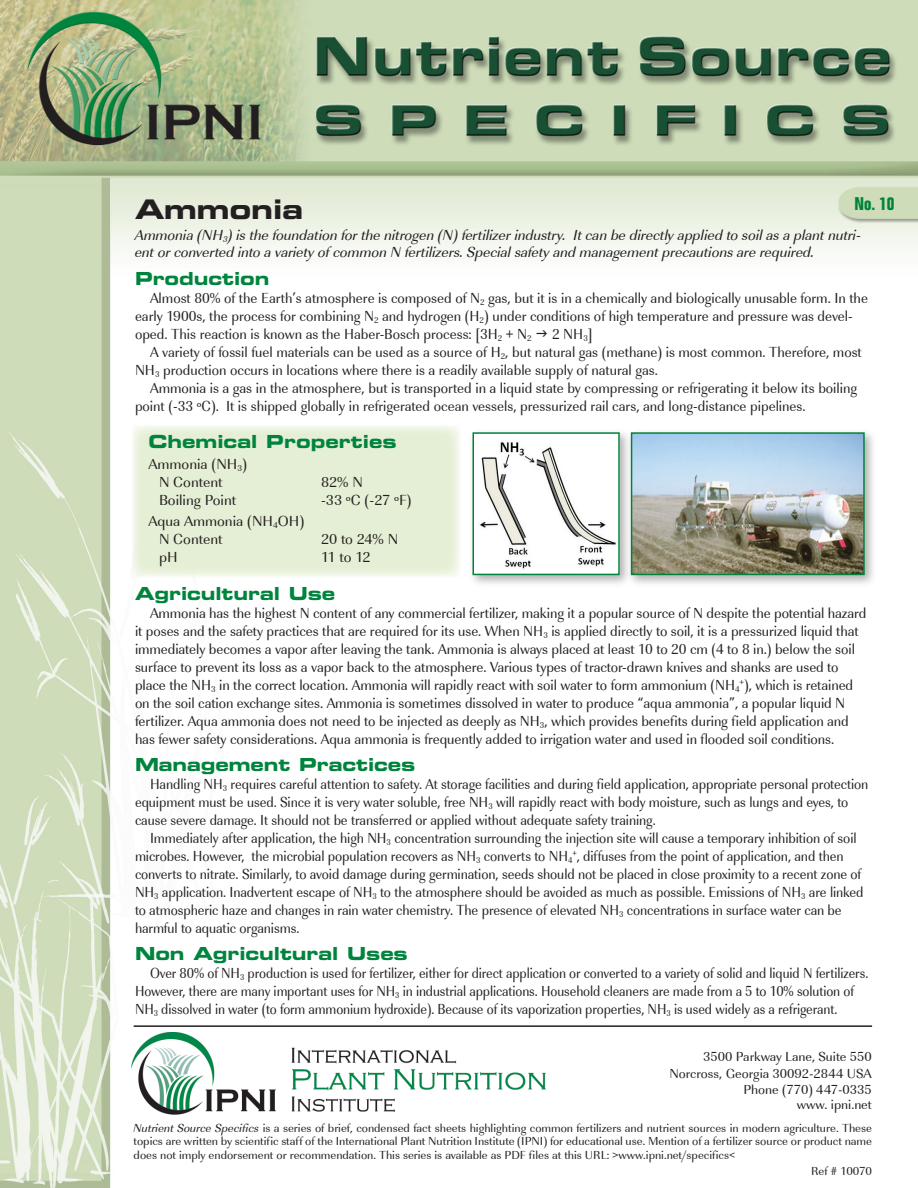
<style>
.page{position:relative;width:918px;height:1188px;background:#fff}
.page>*{position:absolute;margin:0;border:0;box-sizing:border-box;transform-origin:0 0}
.t1{font:27px "Eurostile Bold Extended Two";letter-spacing:-.005em;color:#231f20}
.subhead{font:18px "Eurostile Bold Extended Two";letter-spacing:-.005em;color:#00843d}
.t2{font:700 condensed 18px "Folio";color:#00843d}
.t3{font:15px/18px "URW Imperial T";letter-spacing:-.005em;color:#231f20;scale:.95 1}
.t4{font:15px/18px "URW Imperial T";letter-spacing:-.005em;color:#231f20;scale:.92 1}
.t5{font:15px/18px "URW Imperial T";letter-spacing:-.005em;color:#231f20;scale:.9 1}
.t6{font:15px/16.5px "URW Imperial T Regu Obli";letter-spacing:-.005em;color:#231f20}
.t7{font:15px "URW Imperial T";letter-spacing:-.005em;color:#231f20}
.Body_Text{font:13.5px "URW Imperial T";color:#231f20}
.t8{font:12px/13.5px "URW Imperial T";color:#231f20;text-align:justify}
.s1{font-family:"URW Imperial T Regu Obli"}
</style>
<div class="page">
<img style="left:0;top:0;width:918px;height:1188px">
<div style="left:132px;top:425px;width:328px;height:153px;background:#e5efd5"></div>
<img style="left:132px;top:1032px;width:414px;height:83px">
<hr style="left:134px;top:1025px;width:738px;height:2px;background:#231f20">
<div style="left:626px;top:427px;width:253px;height:162px;background:#231f20;opacity:.35"></div>
<img style="left:634px;top:435px;width:228px;height:137px">
<div style="left:631px;top:432px;width:234px;height:143px;border:2px solid #00843d"></div>
<div style="left:468px;top:427px;width:166px;height:162px;background:#231f20;opacity:.35"></div>
<img style="left:475px;top:435px;width:142px;height:137px">
<div style="left:472px;top:432px;width:148px;height:143px;border:2px solid #00843d"></div>
<svg style="left:537px;top:331px;width:10px;height:6px"></svg>
<p class="t2" style="left:855px;top:194px;width:41px">No. 10</p>
<p class="t1" style="left:135px;top:190px;width:170px">Ammonia</p>
<p class="t6" style="left:135px;top:227px;width:728px">Ammonia (NH<sub>3</sub>) is the foundation for the nitrogen (N) fertilizer industry. It can be directly applied to soil as a plant nutri&shy;ent or converted into a variety of common N fertilizers. Special safety and management precautions are required.</p>
<p class="subhead" style="left:135px;top:266px;width:136px">Production</p>
<p class="t3" style="left:135px;top:289px;width:773px;text-indent:15px">Almost 80% of the Earth’s atmosphere is composed of N<sub>2</sub> gas, but it is in a chemically and biologically unusable form. In the early 1900s, the process for combining N<sub>2</sub> and hydrogen (H<sub>2</sub>) under conditions of high temperature and pressure was devel&shy;oped. This reaction is known as the Haber-Bosch process: [3H<sub>2</sub> + N<sub>2</sub></p>
<p class="t3" style="left:552px;top:325px;width:44px">2 NH<sub>3</sub>]</p>
<p class="t3" style="left:135px;top:343px;width:767px;text-indent:15px">A variety of fossil fuel materials can be used as a source of H<sub>2</sub>, but natural gas (methane) is most common. Therefore, most<br>NH<sub>3</sub> production occurs in locations where there is a readily available supply of natural gas.</p>
<p class="t3" style="left:135px;top:379px;width:762px;text-indent:15px">Ammonia is a gas in the atmosphere, but is transported in a liquid state by compressing or refrigerating it below its boiling point (-33 ºC). It is shipped globally in refrigerated ocean vessels, pressurized rail cars, and long-distance pipelines.</p>
<p class="subhead" style="left:149px;top:429px;width:250px">Chemical Properties</p>
<p class="t7" style="left:149px;top:456px;width:100px">Ammonia (NH<sub>3</sub>)</p>
<p class="t7" style="left:159px;top:474px;width:65px">N Content</p>
<p class="t7" style="left:321px;top:474px;width:43px">82% N</p>
<p class="t7" style="left:159px;top:492px;width:79px">Boiling Point</p>
<p class="t7" style="left:321px;top:492px;width:92px">-33 ºC (-27 ºF)</p>
<p class="t7" style="left:149px;top:513px;width:157px">Aqua Ammonia (NH<sub>4</sub>OH)</p>
<p class="t7" style="left:159px;top:531px;width:65px">N Content</p>
<p class="t7" style="left:321px;top:531px;width:79px">20 to 24% N</p>
<p class="t7" style="left:159px;top:549px;width:20px">pH</p>
<p class="t7" style="left:321px;top:549px;width:51px">11 to 12</p>
<p class="subhead" style="left:135px;top:581px;width:202px">Agricultural Use</p>
<p class="t3" style="left:135px;top:604px;width:771px;text-indent:15px">Ammonia has the highest N content of any commercial fertilizer, making it a popular source of N despite the potential hazard it poses and the safety practices that are required for its use. When NH<sub>3</sub> is applied directly to soil, it is a pressurized liquid that immediately becomes a vapor after leaving the tank. Ammonia is always placed at least 10 to 20 cm (4 to 8 in.) below the soil surface to prevent its loss as a vapor back to the atmosphere. Various types of tractor-drawn knives and shanks are used to place the NH<sub>3</sub> in the correct location. Ammonia will rapidly react with soil water to form ammonium (NH<sub>4</sub><sup>+</sup>), which is retained on the soil cation exchange sites. Ammonia is sometimes dissolved in water to produce “aqua ammonia”, a popular liquid N fertilizer. Aqua ammonia does not need to be injected as deeply as NH<sub>3</sub>, which provides benefits during field application and has fewer safety considerations. Aqua ammonia is frequently added to irrigation water and used in flooded soil conditions.</p>
<p class="subhead" style="left:135px;top:752px;width:282px">Management Practices</p>
<p class="t4" style="left:135px;top:775px;width:799px;text-indent:15px">Handling NH<sub>3</sub> requires careful attention to safety. At storage facilities and during field application, appropriate personal protection equipment must be used. Since it is very water soluble, free NH<sub>3</sub> will rapidly react with body moisture, such as lungs and eyes, to cause severe damage. It should not be transferred or applied without adequate safety training.</p>
<p class="t4" style="left:135px;top:829px;width:793px;text-indent:15px">Immediately after application, the high NH<sub>3</sub> concentration surrounding the injection site will cause a temporary inhibition of soil microbes. However, the microbial population recovers as NH<sub>3</sub> converts to NH<sub>4</sub><sup>+</sup>, diffuses from the point of application, and then converts to nitrate. Similarly, to avoid damage during germination, seeds should not be placed in close proximity to a recent zone of NH<sub>3</sub> application. Inadvertent escape of NH<sub>3</sub> to the atmosphere should be avoided as much as possible. Emissions of NH<sub>3</sub> are linked to atmospheric haze and changes in rain water chemistry. The presence of elevated NH<sub>3</sub> concentrations in surface water can be harmful to aquatic organisms.</p>
<p class="subhead" style="left:135px;top:941px;width:274px">Non Agricultural Uses</p>
<p class="t5" style="left:135px;top:964px;width:816px;text-indent:15px">Over 80% of NH<sub>3</sub> production is used for fertilizer, either for direct application or converted to a variety of solid and liquid N fertilizers.<br>However, there are many important uses for NH<sub>3</sub> in industrial applications. Household cleaners are made from a 5 to 10% solution of<br>NH<sub>3</sub> dissolved in water (to form ammonium hydroxide). Because of its vaporization properties, NH<sub>3</sub> is used widely as a refrigerant.</p>
<p class="Body_Text" style="left:703px;top:1049px;width:170px">3500 Parkway Lane, Suite 550</p>
<p class="Body_Text" style="left:669px;top:1065px;width:204px">Norcross, Georgia 30092-2844 USA</p>
<p class="Body_Text" style="left:743px;top:1082px;width:130px">Phone (770) 447-0335</p>
<p class="Body_Text" style="left:797px;top:1097px;width:77px">www. ipni.net</p>
<p class="t8" style="left:134px;top:1121px;width:740px"><span class="s1">Nutrient Source Specifics</span> is a series of brief, condensed fact sheets highlighting common fertilizers and nutrient sources in modern agriculture. These topics are written by scientific staff of the International Plant Nutrition Institute (IPNI) for educational use. Mention of a fertilizer source or product name does not imply endorsement or recommendation. This series is available as PDF files at this URL: &gt;www.ipni.net/specifics&lt;</p>
<p class="t8" style="left:811px;top:1164px;width:62px">Ref # 10070</p>
</div>
